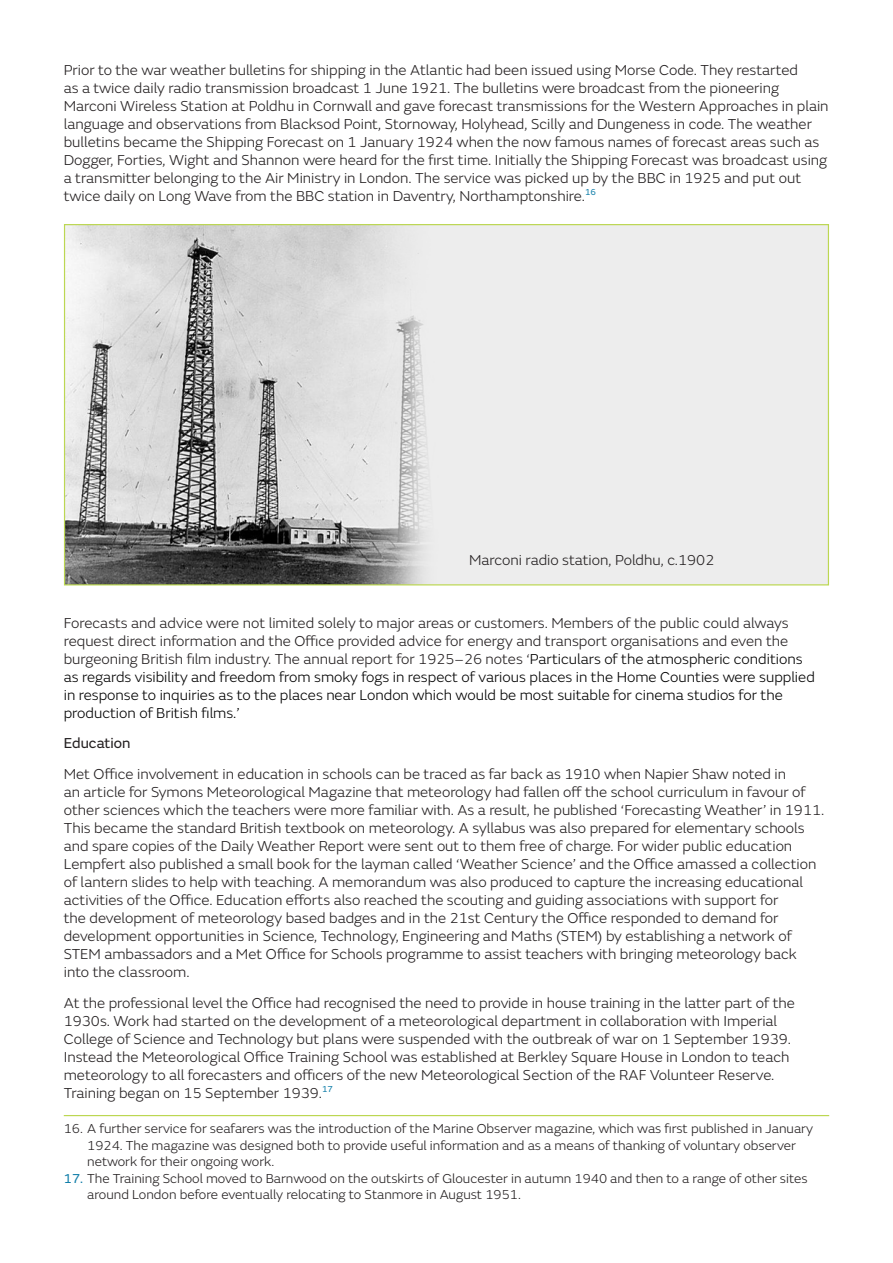
<style>
.page{position:relative;width:893px;height:1263px;background:#fff}
.page>*{position:absolute;margin:0;border:0;box-sizing:border-box;transform-origin:0 0}
.t1{font:300 15px/18px "FS Emeric";color:#231f20}
.t2{font:300 15px/18px "FS Emeric";color:#000}
.t3{font:15px "FS Emeric";color:#231f20}
.t4{font:300 13.5px/16.5px "FS Emeric";color:#231f20}
.s1{color:#231f20}
.s2{font-weight:400;color:#117ea9}
</style>
<div class="page">
<hr style="left:64px;top:1115px;width:765px;height:1px;background:#bcd752">
<img style="left:66px;top:226px;width:761px;height:357px">
<p class="t1" style="left:64px;top:60px;width:766px">Prior to the war weather bulletins for shipping in the Atlantic had been issued using Morse Code. They restarted<br>as a twice daily radio transmission broadcast 1 June 1921. The bulletins were broadcast from the pioneering Marconi Wireless Station at Poldhu in Cornwall and gave forecast transmissions for the Western Approaches in plain language and observations from Blacksod Point, Stornoway, Holyhead, Scilly and Dungeness in code. The weather bulletins became the Shipping Forecast on 1 January 1924 when the now famous names of forecast areas such as Dogger, Forties, Wight and Shannon were heard for the first time. Initially the Shipping Forecast was broadcast using a transmitter belonging to the Air Ministry in London. The service was picked up by the BBC in 1925 and put out twice daily on Long Wave from the BBC station in Daventry, Northamptonshire.<sup>16</sup></p>
<p class="t1" style="left:469px;top:551px;width:247px">Marconi radio station, Poldhu, c.1902</p>
<p class="t2" style="left:64px;top:613px;width:753px"><span class="s1">Forecasts and advice were not limited solely to major areas or customers. Members of the public could always request direct information and the Office provided advice for energy and transport organisations and even the burgeoning British film industry. The annual report for 1925–26 notes ‘</span>Particulars of the atmospheric conditions as regards visibility and freedom from smoky fogs in respect of various places in the Home Counties were supplied in response to inquiries as to the places near London which would be most suitable for cinema studios for the production of British films.’</p>
<p class="t3" style="left:64px;top:733px;width:68px">Education</p>
<p class="t1" style="left:64px;top:764px;width:762px">Met Office involvement in education in schools can be traced as far back as 1910 when Napier Shaw noted in<br>an article for Symons Meteorological Magazine that meteorology had fallen off the school curriculum in favour of other sciences which the teachers were more familiar with. As a result, he published ‘Forecasting Weather’ in 1911.<br>This became the standard British textbook on meteorology. A syllabus was also prepared for elementary schools and spare copies of the Daily Weather Report were sent out to them free of charge. For wider public education Lempfert also published a small book for the layman called ‘Weather Science’ and the Office amassed a collection of lantern slides to help with teaching. A memorandum was also produced to capture the increasing educational activities of the Office. Education efforts also reached the scouting and guiding associations with support for<br>the development of meteorology based badges and in the 21st Century the Office responded to demand for development opportunities in Science, Technology, Engineering and Maths (STEM) by establishing a network of STEM ambassadors and a Met Office for Schools programme to assist teachers with bringing meteorology back into the classroom.</p>
<p class="t1" style="left:64px;top:993px;width:733px">At the professional level the Office had recognised the need to provide in house training in the latter part of the 1930s. Work had started on the development of a meteorological department in collaboration with Imperial College of Science and Technology but plans were suspended with the outbreak of war on 1 September 1939.<br>Instead the Meteorological Office Training School was established at Berkley Square House in London to teach meteorology to all forecasters and officers of the new Meteorological Section of the RAF Volunteer Reserve.<br>Training began on 15 September 1939.<sup>17</sup></p>
<p class="t4" style="left:87px;top:1120px;width:727px;text-indent:-23px">16. A further service for seafarers was the introduction of the Marine Observer magazine, which was first published in January<br>1924. The magazine was designed both to provide useful information and as a means of thanking of voluntary observer network for their ongoing work.</p>
<p class="t4" style="left:87px;top:1169px;width:722px;text-indent:-23px"><span class="s2">17.</span> The Training School moved to Barnwood on the outskirts of Gloucester in autumn 1940 and then to a range of other sites around London before eventually relocating to Stanmore in August 1951.</p>
</div>
